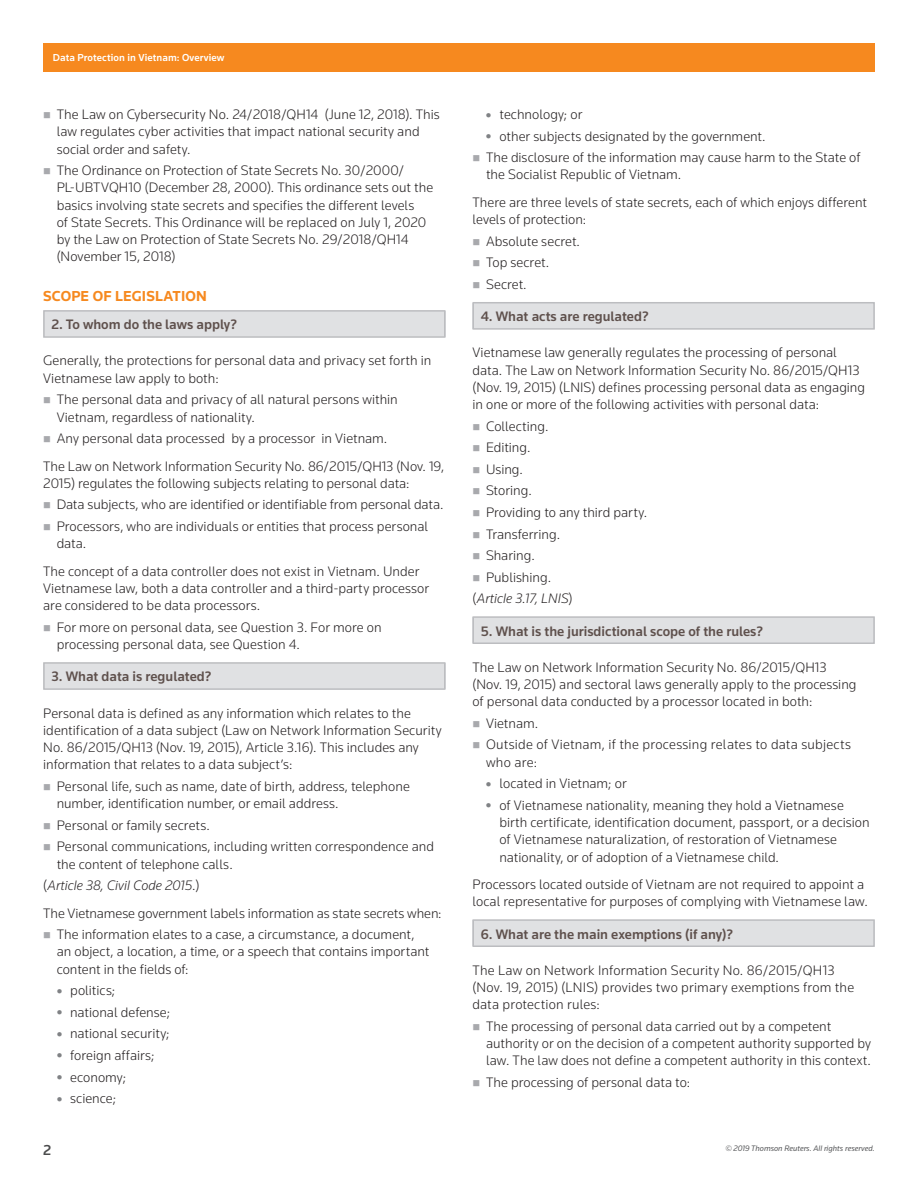
<style>
.page{position:relative;width:918px;height:1188px;background:#fff}
.page>*{position:absolute;margin:0;border:0;box-sizing:border-box;transform-origin:0 0}
.t1{font:700 15px "Knowledge";letter-spacing:.015em;color:#f6891f}
.t2{font:500 15px "Knowledge";color:#4b4c4d}
.t3{font:300 14.25px/17.2px "Knowledge";color:#231f20}
.t4{font:500 14.25px "Knowledge";color:#5f514d}
.t5{font:italic 300 14.25px "Knowledge";color:#231f20}
.t6{font:500 10.5px "Knowledge";letter-spacing:.01em;color:#fff}
.t7{font:italic 8.25px "Knowledge";color:#57585a}
.s1{font-style:italic}
.s2{font-style:normal}
</style>
<div class="page">
<div style="left:43px;top:43px;width:832px;height:29px;background:#f6891f"></div>
<div style="left:43px;top:312px;width:403px;height:25px;background:#e0e1e3"></div>
<div style="left:43px;top:310px;width:403px;height:28px;border:2px solid #bcbdc0"></div>
<div style="left:43px;top:664px;width:403px;height:25px;background:#e0e1e3"></div>
<div style="left:43px;top:662px;width:403px;height:28px;border:2px solid #bcbdc0"></div>
<div style="left:472px;top:303px;width:403px;height:26px;background:#e0e1e3"></div>
<div style="left:472px;top:302px;width:403px;height:28px;border:2px solid #bcbdc0"></div>
<div style="left:472px;top:618px;width:403px;height:25px;background:#e0e1e3"></div>
<div style="left:472px;top:616px;width:403px;height:28px;border:2px solid #bcbdc0"></div>
<div style="left:472px;top:921px;width:403px;height:25px;background:#e0e1e3"></div>
<div style="left:472px;top:919px;width:403px;height:28px;border:2px solid #bcbdc0"></div>
<p class="t6" style="left:53px;top:51px;width:173px">Data Protection in Vietnam: Overview</p>
<p class="t3" style="left:57px;top:105px;width:384px">The Law on Cybersecurity No. 24/2018/QH14 (June 12, 2018). This law regulates cyber activities that impact national security and social order and safety.</p>
<p class="t3" style="left:57px;top:162px;width:378px">The Ordinance on Protection of State Secrets No. 30/2000/ PL-UBTVQH10 (December 28, 2000). This ordinance sets out the basics involving state secrets and specifies the different levels<br>of State Secrets. This Ordinance will be replaced on July 1, 2020 by the Law on Protection of State Secrets No. 29/2018/QH14 (November 15, 2018)</p>
<p class="t1" style="left:43px;top:287px;width:165px">SCOPE OF LEGISLATION</p>
<p class="t4" style="left:51px;top:316px;width:187px">2. To whom do the laws apply?</p>
<p class="t3" style="left:43px;top:352px;width:390px">Generally, the protections for personal data and privacy set forth in<br>Vietnamese law apply to both:</p>
<p class="t3" style="left:57px;top:391px;width:343px">The personal data and privacy of all natural persons within<br>Vietnam, regardless of nationality.</p>
<p class="t3" style="left:43px;top:424px;width:403px;line-height:27.5px;text-indent:13px">Any personal data processed by a processor in Vietnam.<br>The Law on Network Information Security No. 86/2015/QH13 (Nov. 19,</p>
<p class="t3" style="left:57px;top:472px;width:388px;line-height:21.6px;text-indent:-13px">2015) regulates the following subjects relating to personal data:<br>Data subjects, who are identified or identifiable from personal data.<br>Processors, who are individuals or entities that process personal</p>
<p class="t3" style="left:43px;top:530px;width:378px;line-height:27.5px;text-indent:13px">data.<br>The concept of a data controller does not exist in Vietnam. Under</p>
<p class="t3" style="left:43px;top:579px;width:387px">Vietnamese law, both a data controller and a third-party processor are considered to be data processors.</p>
<p class="t3" style="left:57px;top:618px;width:326px">For more on personal data, see Question 3. For more on processing personal data, see Question 4.</p>
<p class="t4" style="left:51px;top:668px;width:161px">3. What data is regulated?</p>
<p class="t3" style="left:43px;top:704px;width:400px">Personal data is defined as any information which relates to the identification of a data subject (Law on Network Information Security No. 86/2015/QH13 (Nov. 19, 2015), Article 3.16). This includes any information that relates to a data subject’s:</p>
<p class="t3" style="left:57px;top:777px;width:355px">Personal life, such as name, date of birth, address, telephone number, identification number, or email address.</p>
<p class="t3" style="left:57px;top:814px;width:379px;line-height:21.6px">Personal or family secrets.<br>Personal communications, including written correspondence and</p>
<p class="t3" style="left:43px;top:853px;width:191px;line-height:21.6px;text-indent:13px">the content of telephone calls. (<span class="s1">Article 38, Civil Code 2015</span>.)</p>
<p class="t3" style="left:57px;top:902px;width:386px;line-height:21.6px;text-indent:-13px">The Vietnamese government labels information as state secrets when:<br>The information elates to a case, a circumstance, a document,</p>
<p class="t3" style="left:57px;top:943px;width:374px">an object, a location, a time, or a speech that contains important content in the fields of:</p>
<p class="t3" style="left:70px;top:979px;width:101px;line-height:21.6px">politics;<br>national defense; national security; foreign affairs; economy; science;</p>
<p class="t3" style="left:500px;top:105px;width:84px">technology; or</p>
<p class="t3" style="left:500px;top:127px;width:268px">other subjects designated by the government.</p>
<p class="t3" style="left:486px;top:149px;width:376px">The disclosure of the information may cause harm to the State of</p>
<p class="t3" style="left:473px;top:161px;width:396px;line-height:27.5px;text-indent:13px">the Socialist Republic of Vietnam.<br>There are three levels of state secrets, each of which enjoys different</p>
<p class="t3" style="left:486px;top:208px;width:102px;line-height:21.6px;text-indent:-13px">levels of protection:<br>Absolute secret.<br>Top secret.<br>Secret.</p>
<p class="t4" style="left:481px;top:308px;width:169px">4. What acts are regulated?</p>
<p class="t3" style="left:473px;top:344px;width:394px">Vietnamese law generally regulates the processing of personal data. The Law on Network Information Security No. 86/2015/QH13 (Nov. 19, 2015) (LNIS) defines processing personal data as engaging in one or more of the following activities with personal data:</p>
<p class="t3" style="left:486px;top:417px;width:64px">Collecting.</p>
<p class="t3" style="left:486px;top:439px;width:46px">Editing.</p>
<p class="t3" style="left:486px;top:460px;width:39px">Using.</p>
<p class="t3" style="left:486px;top:482px;width:47px">Storing.</p>
<p class="t3" style="left:486px;top:503px;width:163px">Providing to any third party.</p>
<p class="t3" style="left:486px;top:525px;width:76px">Transferring.</p>
<p class="t3" style="left:486px;top:546px;width:50px">Sharing.</p>
<p class="t3" style="left:486px;top:568px;width:67px">Publishing.</p>
<p class="t5" style="left:473px;top:590px;width:102px"><span class="s2">(</span>Article 3.17, LNIS<span class="s2">)</span></p>
<p class="t4" style="left:481px;top:622px;width:284px">5. What is the jurisdictional scope of the rules?</p>
<p class="t3" style="left:473px;top:658px;width:386px">The Law on Network Information Security No. 86/2015/QH13 (Nov. 19, 2015) and sectoral laws generally apply to the processing of personal data conducted by a processor located in both:</p>
<p class="t3" style="left:486px;top:712px;width:367px;line-height:21.6px">Vietnam.<br>Outside of Vietnam, if the processing relates to data subjects</p>
<p class="t3" style="left:500px;top:751px;width:346px;line-height:21.6px;text-indent:-14px">who are:<br>located in Vietnam; or<br>of Vietnamese nationality, meaning they hold a Vietnamese</p>
<p class="t3" style="left:500px;top:813px;width:372px">birth certificate, identification document, passport, or a decision of Vietnamese naturalization, of restoration of Vietnamese nationality, or of adoption of a Vietnamese child.</p>
<p class="t3" style="left:472px;top:875px;width:397px">Processors located outside of Vietnam are not required to appoint a local representative for purposes of complying with Vietnamese law.</p>
<p class="t4" style="left:481px;top:925px;width:254px">6. What are the main exemptions (if any)?</p>
<p class="t3" style="left:472px;top:961px;width:383px">The Law on Network Information Security No. 86/2015/QH13 (Nov. 19, 2015) (LNIS) provides two primary exemptions from the data protection rules:</p>
<p class="t3" style="left:486px;top:1017px;width:387px">The processing of personal data carried out by a competent authority or on the decision of a competent authority supported by law. The law does not define a competent authority in this context.</p>
<p class="t3" style="left:486px;top:1073px;width:206px">The processing of personal data to:</p>
<p class="t2" style="left:43px;top:1141px;width:10px">2</p>
<p class="t7" style="left:725px;top:1143px;width:151px">© 2019 Thomson Reuters. All rights reserved.</p>
</div>
